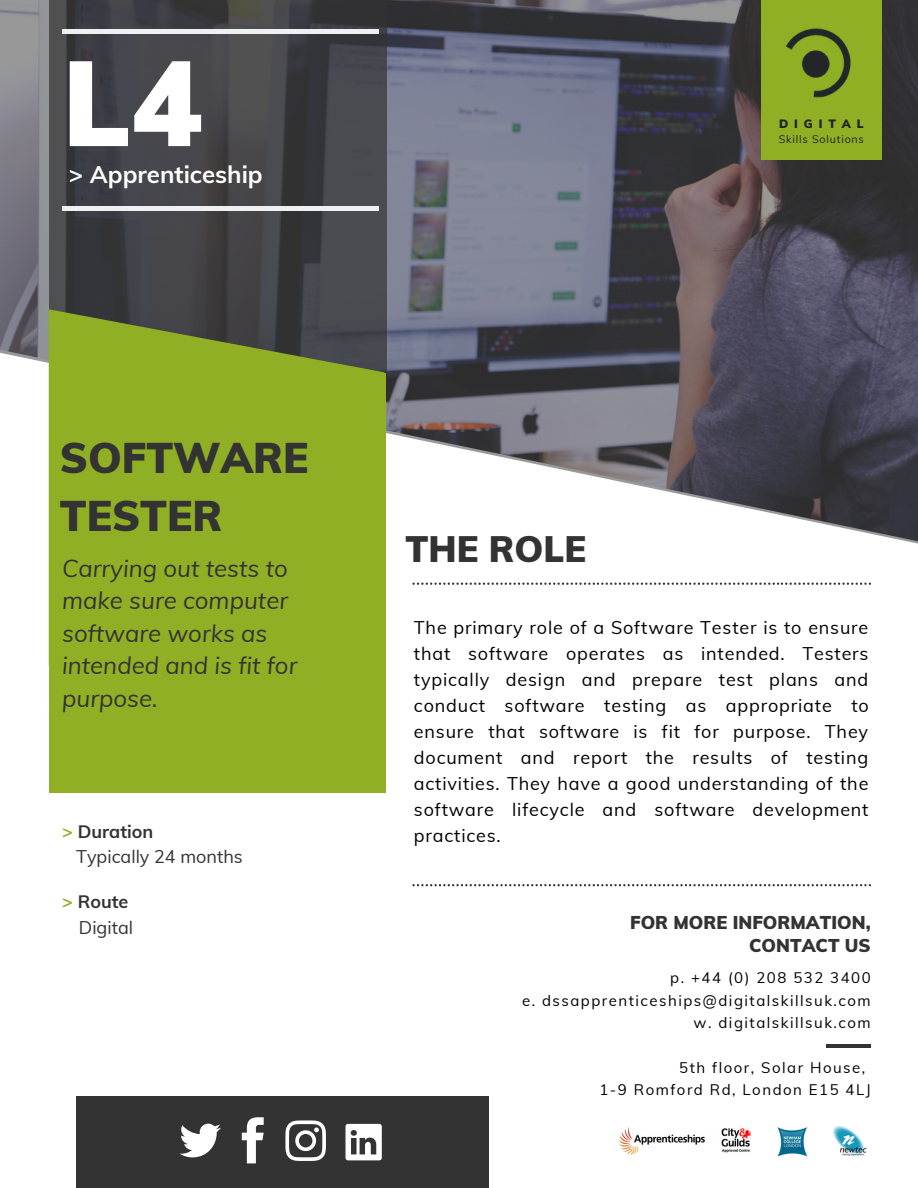
<style>
.page{position:relative;width:918px;height:1188px;background:#fff}
.page>*{position:absolute;margin:0;border:0;box-sizing:border-box;transform-origin:0 0}
.t1{font:900 119.1px "Muli";color:#fff}
.t2{font:900 42px/57.9px "Muli";color:#333}
.t3{font:900 36px "Muli";color:#333}
.t4{font:italic 24px/32.7px "Muli";color:#333}
.t5{font:700 24px "Muli";color:#fff}
.t6{font:900 18.15px/23.2px "Muli";color:#333;text-align:right}
.t7{font:18px/26px "Muli";letter-spacing:.045em;color:#000;text-align:justify}
.t8{font:18px/26.2px "Muli";color:#333;text-align:right}
.t9{font:700 18px "Muli";color:#333}
.t10{font:15px/22.5px "Muli";letter-spacing:.1em;color:#000;text-align:right}
.t11{font:900 11.85px "Muli";letter-spacing:.5em;color:#222}
.t12{font:10.8px "Muli";letter-spacing:.07em;color:#222}
.s1{color:#90af24}
.s2{font-weight:700;color:#90af24}
.s3{font-weight:700}
</style>
<div class="page">
<svg style="left:0;top:0;width:918px;height:544px;background:#6b6b75"></svg>
<svg style="left:49px;top:0;width:338px;height:383px;background:#434348"></svg>
<svg style="left:49px;top:173px;width:336px;height:200px;background:#454644"></svg>
<div style="left:50px;top:373px;width:336px;height:419px;background:#90af24"></div>
<svg style="left:0;top:310px;width:227px;height:356px"></svg>
<div style="left:62px;top:29px;width:316px;height:5px;background:#eff0f2"></div>
<div style="left:62px;top:206px;width:316px;height:5px;background:#eff0f2"></div>
<div style="left:761px;top:0;width:121px;height:160px;background:#90af24"></div>
<div style="left:76px;top:1096px;width:413px;height:92px;background:#333"></div>
<svg style="left:242px;top:1117px;width:22px;height:46px"></svg>
<svg style="left:179px;top:1124px;width:42px;height:33px"></svg>
<svg style="left:285px;top:1120px;width:41px;height:41px"></svg>
<svg style="left:346px;top:1124px;width:36px;height:36px"></svg>
<hr style="left:826px;top:1044px;width:45px;height:3px;background:#333">
<svg style="left:413px;top:583px;width:458px;height:2px"></svg>
<svg style="left:413px;top:884px;width:458px;height:2px"></svg>
<img style="left:777px;top:1127px;width:31px;height:30px">
<img style="left:833px;top:1126px;width:34px;height:30px">
<img style="left:618px;top:1127px;width:87px;height:28px">
<img style="left:721px;top:1128px;width:30px;height:25px">
<img style="left:786px;top:28px;width:65px;height:70px">
<h1 class="t1" style="left:62px;top:26px;width:142px">L4</h1>
<h3 class="t5" style="left:69px;top:158px;width:195px">&gt; Apprenticeship</h3>
<p class="t11" style="left:779px;top:116px;width:86px">DIGITAL</p>
<p class="t12" style="left:779px;top:132px;width:87px">Skills Solutions</p>
<h2 class="t2" style="left:60px;top:428px;width:250px">SOFTWARE<br>TESTER</h2>
<h3 class="t4" style="left:62px;top:551px;width:237px">Carrying out tests to make sure computer software works as intended and is fit for purpose.</h3>
<p class="t9" style="left:62px;top:820px;width:93px"><span class="s1">&gt;</span> Duration</p>
<p class="t8" style="left:76px;top:843px;width:168px">Typically 24 months</p>
<p class="t8" style="left:62px;top:888px;width:73px"><span class="s2">&gt;</span> <span class="s3">Route<br></span>Digital</p>
<h3 class="t3" style="left:406px;top:526px;width:182px">THE ROLE</h3>
<p class="t7" style="left:414px;top:614px;width:456px">The primary role of a Software Tester is to ensure that software operates as intended. Testers typically design and prepare test plans and conduct software testing as appropriate to ensure that software is fit for purpose. They document and report the results of testing activities. They have a good understanding of the software lifecycle and software development practices.</p>
<p class="t6" style="left:630px;top:910px;width:242px">FOR MORE INFORMATION,<br>CONTACT US</p>
<p class="t10" style="left:522px;top:966px;width:350px">p. +44 (0) 208 532 3400<br>e. dssapprenticeships@digitalskillsuk.com w. digitalskillsuk.com</p>
<p class="t10" style="left:599px;top:1056px;width:273px;text-align:left;text-indent:80px">5th floor, Solar House,<br>1-9 Romford Rd, London E15 4LJ</p>
</div>
